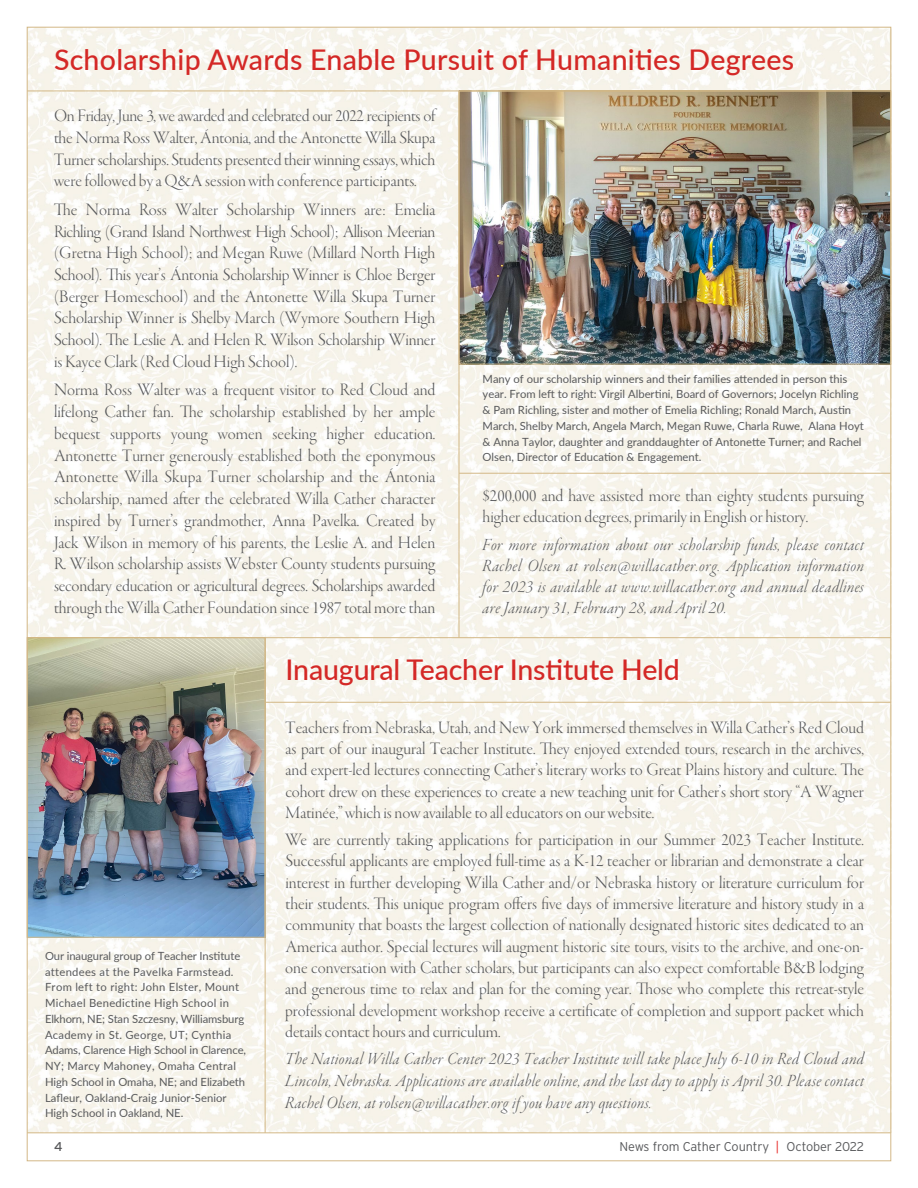
<style>
.page{position:relative;width:918px;height:1188px;background:#fff}
.page>*{position:absolute;margin:0;border:0;box-sizing:border-box;transform-origin:0 0}
.t1{font:500 28.5px "Lato";letter-spacing:.005em;color:#d42826}
.t2{font:18px/21.8px "Garamond Premr Pro Lt Disp";color:#58595b;text-align:justify}
.t3{font:18px/21px "Garamond Premr Pro Lt It Disp";letter-spacing:.02em;color:#58595b;text-align:justify}
.t4{font:300 12.75px "Interstate";letter-spacing:-.01em;color:#58595b}
.t5{font:12.75px "Interstate";color:#58595b}
.t6{font:11.25px/15.8px "Lato";color:#58595b}
.s1{color:#e82c2a}
</style>
<div class="page">
<img style="left:29px;top:29px;width:860px;height:1104px">
<img style="left:461px;top:93px;width:428px;height:269px">
<hr style="left:27px;top:1133px;width:864px;height:1px;background:#d3b886">
<img style="left:29px;top:640px;width:234px;height:295px">
<div style="left:27px;top:638px;width:238px;height:299px;border:1px solid #d3b886"></div>
<hr style="left:459px;top:91px;width:1px;height:547px;background:#d3b886">
<hr style="left:27px;top:91px;width:864px;height:1px;background:#d3b886">
<hr style="left:265px;top:702px;width:626px;height:1px;background:#d3b886">
<hr style="left:27px;top:637px;width:864px;height:1px;background:#d3b886">
<hr style="left:459px;top:473px;width:432px;height:1px;background:#d3b886">
<hr style="left:265px;top:638px;width:1px;height:495px;background:#d3b886">
<h1 class="t1" style="left:54px;top:39px;width:742px">Scholarship Awards Enable Pursuit of Humanities Degrees</h1>
<p class="t2" style="left:54px;top:105px;width:383px">On Friday, June 3, we awarded and celebrated our 2022 recipients of the Norma Ross Walter, Ántonia, and the Antonette Willa Skupa Turner scholarships. Students presented their winning essays, which were followed by a Q&amp;A session with conference participants.</p>
<p class="t2" style="left:54px;top:199px;width:383px">The Norma Ross Walter Scholarship Winners are: Emelia Richling (Grand Island Northwest High School); Allison Meerian (Gretna High School); and Megan Ruwe (Millard North High School). This year’s Ántonia Scholarship Winner is Chloe Berger (Berger Homeschool) and the Antonette Willa Skupa Turner Scholarship Winner is Shelby March (Wymore Southern High School). The Leslie A. and Helen R. Wilson Scholarship Winner is Kayce Clark (Red Cloud High School).</p>
<p class="t2" style="left:54px;top:380px;width:383px">Norma Ross Walter was a frequent visitor to Red Cloud and lifelong Cather fan. The scholarship established by her ample bequest supports young women seeking higher education.<br>Antonette Turner generously established both the eponymous Antonette Willa Skupa Turner scholarship and the Ántonia scholarship, named after the celebrated Willa Cather character inspired by Turner’s grandmother, Anna Pavelka. Created by Jack Wilson in memory of his parents, the Leslie A. and Helen R. Wilson scholarship assists Webster County students pursuing secondary education or agricultural degrees. Scholarships awarded through the Willa Cather Foundation since 1987 total more than</p>
<p class="t6" style="left:483px;top:370px;width:383px">Many of our scholarship winners and their families attended in person this year. From left to right: Virgil Albertini, Board of Governors; Jocelyn Richling &amp; Pam Richling, sister and mother of Emelia Richling; Ronald March, Austin March, Shelby March, Angela March, Megan Ruwe, Charla Ruwe, Alana Hoyt &amp; Anna Taylor, daughter and granddaughter of Antonette Turner; and Rachel Olsen, Director of Education &amp; Engagement.</p>
<p class="t2" style="left:483px;top:486px;width:383px;line-height:21px">$200,000 and have assisted more than eighty students pursuing higher education degrees, primarily in English or history.</p>
<p class="t3" style="left:483px;top:535px;width:383px">For more information about our scholarship funds, please contact Rachel Olsen at rolsen@willacather.org. Application information for 2023 is available at www.willacather.org and annual deadlines are January 31, February 28, and April 20.</p>
<p class="t6" style="left:45px;top:947px;width:203px">Our inaugural group of Teacher Institute attendees at the Pavelka Farmstead.<br>From left to right: John Elster, Mount Michael Benedictine High School in Elkhorn, NE; Stan Szczesny, Williamsburg Academy in St. George, UT; Cynthia Adams, Clarence High School in Clarence, NY; Marcy Mahoney, Omaha Central High School in Omaha, NE; and Elizabeth Lafleur, Oakland-Craig Junior-Senior High School in Oakland, NE.</p>
<h1 class="t1" style="left:286px;top:649px;width:396px">Inaugural Teacher Institute Held</h1>
<p class="t2" style="left:286px;top:717px;width:580px;line-height:21.3px">Teachers from Nebraska, Utah, and New York immersed themselves in Willa Cather’s Red Cloud as part of our inaugural Teacher Institute. They enjoyed extended tours, research in the archives, and expert-led lectures connecting Cather’s literary works to Great Plains history and culture. The cohort drew on these experiences to create a new teaching unit for Cather’s short story “A Wagner Matinée,” which is now available to all educators on our website.</p>
<p class="t2" style="left:285px;top:829px;width:580px;line-height:21.3px">We are currently taking applications for participation in our Summer 2023 Teacher Institute.<br>Successful applicants are employed full-time as a K-12 teacher or librarian and demonstrate a clear interest in further developing Willa Cather and/or Nebraska history or literature curriculum for their students. This unique program offers five days of immersive literature and history study in a community that boasts the largest collection of nationally designated historic sites dedicated to an America author. Special lectures will augment historic site tours, visits to the archive, and one-on&shy;one conversation with Cather scholars, but participants can also expect comfortable B&amp;B lodging and generous time to relax and plan for the coming year. Those who complete this retreat-style professional development workshop receive a certificate of completion and support packet which details contact hours and curriculum.</p>
<p class="t3" style="left:285px;top:1049px;width:580px;line-height:21.8px">The National Willa Cather Center 2023 Teacher Institute will take place July 6-10 in Red Cloud and Lincoln, Nebraska. Applications are available online, and the last day to apply is April 30. Please contact Rachel Olsen, at rolsen@willacather.org if you have any questions.</p>
<p class="t5" style="left:54px;top:1139px;width:10px">4</p>
<p class="t4" style="left:620px;top:1139px;width:246px">News from Cather Country <span class="s1">|</span> October 2022</p>
</div>
